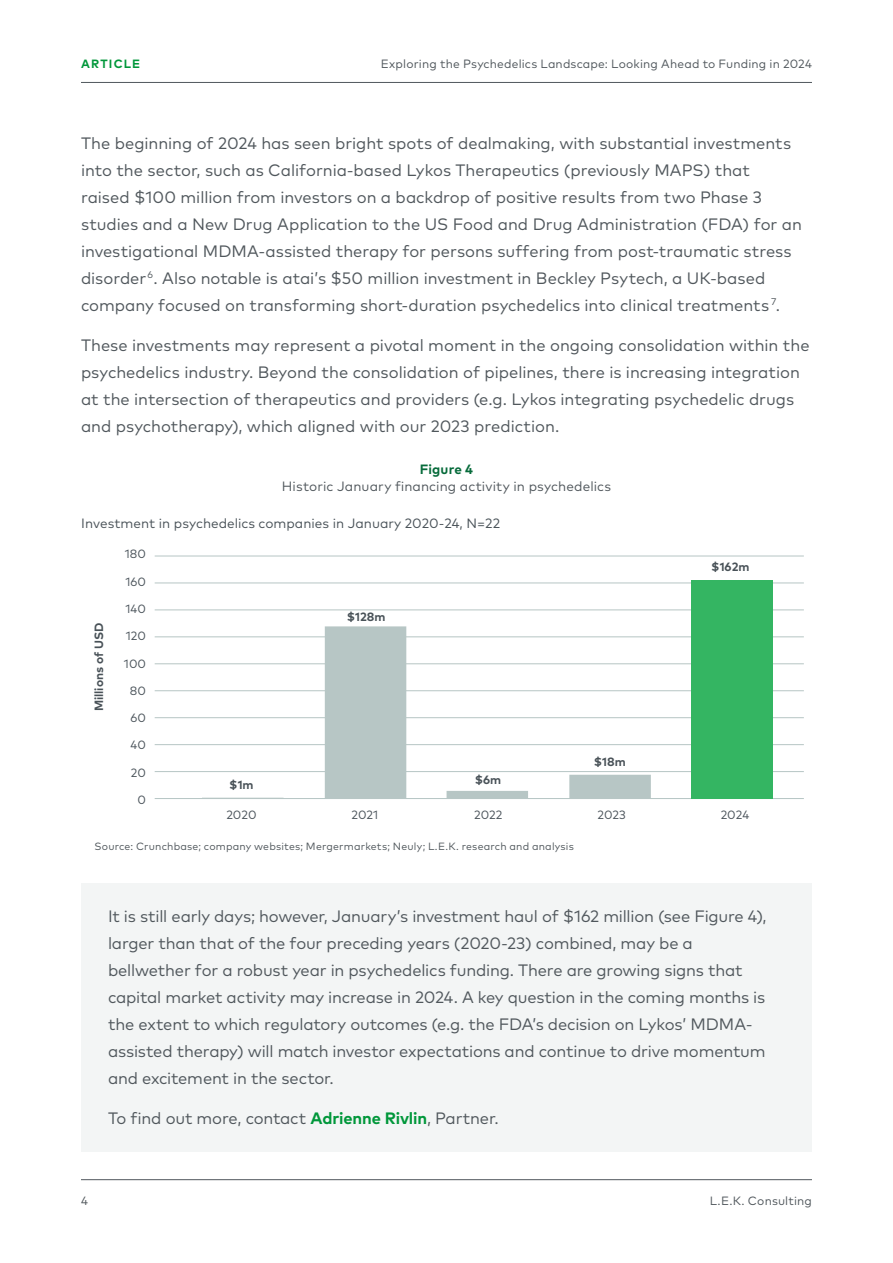
<style>
.page{position:relative;width:893px;height:1263px;background:#fff}
.page>*{position:absolute;margin:0;border:0;box-sizing:border-box;transform-origin:0 0}
.Body_Copy_11_18{font:16.5px/27px "Mark Pro";letter-spacing:-.005em;color:#50575c}
.t1{font:13.5px "Mark Pro";color:#495258}
.Figure_Title_Head{font:13.5px "Mark Pro";letter-spacing:.01em;color:#50575c}
.Figure_Title{font:700 13.5px "Mark Pro";letter-spacing:.01em;color:#076b3b}
.folio_8_11{font:12px "Mark Pro";letter-spacing:.015em;color:#50575c}
.t2{font:12px "Mark Pro";color:#4a535a}
.t3{font:700 12px "Mark Pro";color:#495258}
.t4{font:700 12px "Mark Pro";letter-spacing:.095em;color:#00973a}
.Figure_Source_7_9{font:10.5px "Mark Pro";letter-spacing:.015em;color:#50575c}
.s1{font-weight:700;color:#00973a}
</style>
<div class="page">
<hr style="left:81px;top:1179px;width:731px;height:1px;background:#50575c">
<hr style="left:81px;top:82px;width:731px;height:1px;background:#50575c">
<div style="left:81px;top:883px;width:731px;height:268px;background:#f3f5f5"></div>
<hr style="left:155px;top:798px;width:649px;height:1px;background:#b6c5c4">
<hr style="left:155px;top:771px;width:649px;height:1px;background:#b6c5c4">
<hr style="left:155px;top:744px;width:649px;height:1px;background:#b6c5c4">
<hr style="left:155px;top:717px;width:649px;height:1px;background:#b6c5c4">
<hr style="left:155px;top:690px;width:649px;height:1px;background:#b6c5c4">
<hr style="left:155px;top:663px;width:649px;height:1px;background:#b6c5c4">
<hr style="left:155px;top:637px;width:649px;height:1px;background:#b6c5c4">
<hr style="left:155px;top:610px;width:649px;height:1px;background:#b6c5c4">
<hr style="left:155px;top:583px;width:649px;height:1px;background:#b6c5c4">
<hr style="left:155px;top:556px;width:649px;height:1px;background:#b6c5c4">
<div style="left:691px;top:580px;width:82px;height:219px;background:#34b562"></div>
<svg style="left:202px;top:626px;width:449px;height:172px"></svg>
<p class="t4" style="left:81px;top:54px;width:61px">ARTICLE</p>
<p class="folio_8_11" style="left:381px;top:54px;width:433px">Exploring the Psychedelics Landscape: Looking Ahead to Funding in 2024</p>
<p class="Body_Copy_11_18" style="left:81px;top:128px;width:722px">The beginning of 2024 has seen bright spots of dealmaking, with substantial investments into the sector, such as California-based Lykos Therapeutics (previously MAPS) that raised $100 million from investors on a backdrop of positive results from two Phase 3 studies and a New Drug Application to the US Food and Drug Administration (FDA) for an investigational MDMA-assisted therapy for persons suffering from post-traumatic stress disorder<sup>6</sup>. Also notable is atai’s $50 million investment in Beckley Psytech, a UK-based company focused on transforming short-duration psychedelics into clinical treatments <sup>7</sup>.</p>
<p class="Body_Copy_11_18" style="left:81px;top:330px;width:730px">These investments may represent a pivotal moment in the ongoing consolidation within the psychedelics industry. Beyond the consolidation of pipelines, there is increasing integration at the intersection of therapeutics and providers (e.g. Lykos integrating psychedelic drugs and psychotherapy), which aligned with our 2023 prediction.</p>
<p class="Figure_Title" style="left:420px;top:459px;width:55px">Figure 4</p>
<p class="Figure_Title_Head" style="left:282px;top:476px;width:331px">Historic January financing activity in psychedelics</p>
<p class="t1" style="left:81px;top:513px;width:420px">Investment in psychedelics companies in January 2020-24, N=22</p>
<p class="t3" style="left:90px;top:711px;width:90px;rotate:-90deg">Millions of USD</p>
<p class="t2" style="left:125px;top:545px;width:23px">180</p>
<p class="t2" style="left:126px;top:572px;width:22px">160</p>
<p class="t2" style="left:126px;top:600px;width:22px">140</p>
<p class="t2" style="left:126px;top:627px;width:22px">120</p>
<p class="t2" style="left:124px;top:654px;width:24px">100</p>
<p class="t2" style="left:130px;top:682px;width:18px">80</p>
<p class="t2" style="left:131px;top:709px;width:17px">60</p>
<p class="t2" style="left:131px;top:736px;width:17px">40</p>
<p class="t2" style="left:131px;top:763px;width:17px">20</p>
<p class="t2" style="left:138px;top:791px;width:10px">0</p>
<p class="t3" style="left:229px;top:775px;width:26px">$1m</p>
<p class="t3" style="left:347px;top:607px;width:40px">$128m</p>
<p class="t3" style="left:475px;top:771px;width:28px">$6m</p>
<p class="t3" style="left:594px;top:752px;width:33px">$18m</p>
<p class="t3" style="left:711px;top:558px;width:40px">$162m</p>
<p class="t2" style="left:226px;top:806px;width:32px">2020</p>
<p class="t2" style="left:351px;top:806px;width:28px">2021</p>
<p class="t2" style="left:474px;top:806px;width:30px">2022</p>
<p class="t2" style="left:597px;top:806px;width:30px">2023</p>
<p class="t2" style="left:721px;top:806px;width:30px">2024</p>
<p class="Figure_Source_7_9" style="left:94px;top:838px;width:481px">Source: Crunchbase; company websites; Mergermarkets; Neuly; L.E.K. research and analysis</p>
<p class="Body_Copy_11_18" style="left:108px;top:901px;width:660px">It is still early days; however, January’s investment haul of $162 million (see Figure 4), larger than that of the four preceding years (2020-23) combined, may be a bellwether for a robust year in psychedelics funding. There are growing signs that capital market activity may increase in 2024. A key question in the coming months is the extent to which regulatory outcomes (e.g. the FDA’s decision on Lykos’ MDMA&shy;assisted therapy) will match investor expectations and continue to drive momentum and excitement in the sector.</p>
<p class="Body_Copy_11_18" style="left:108px;top:1104px;width:392px">To find out more, contact <span class="s1">Adrienne Rivlin</span>, Partner.</p>
<p class="folio_8_11" style="left:81px;top:1192px;width:8px">4</p>
<p class="folio_8_11" style="left:710px;top:1192px;width:104px">L.E.K. Consulting</p>
</div>
